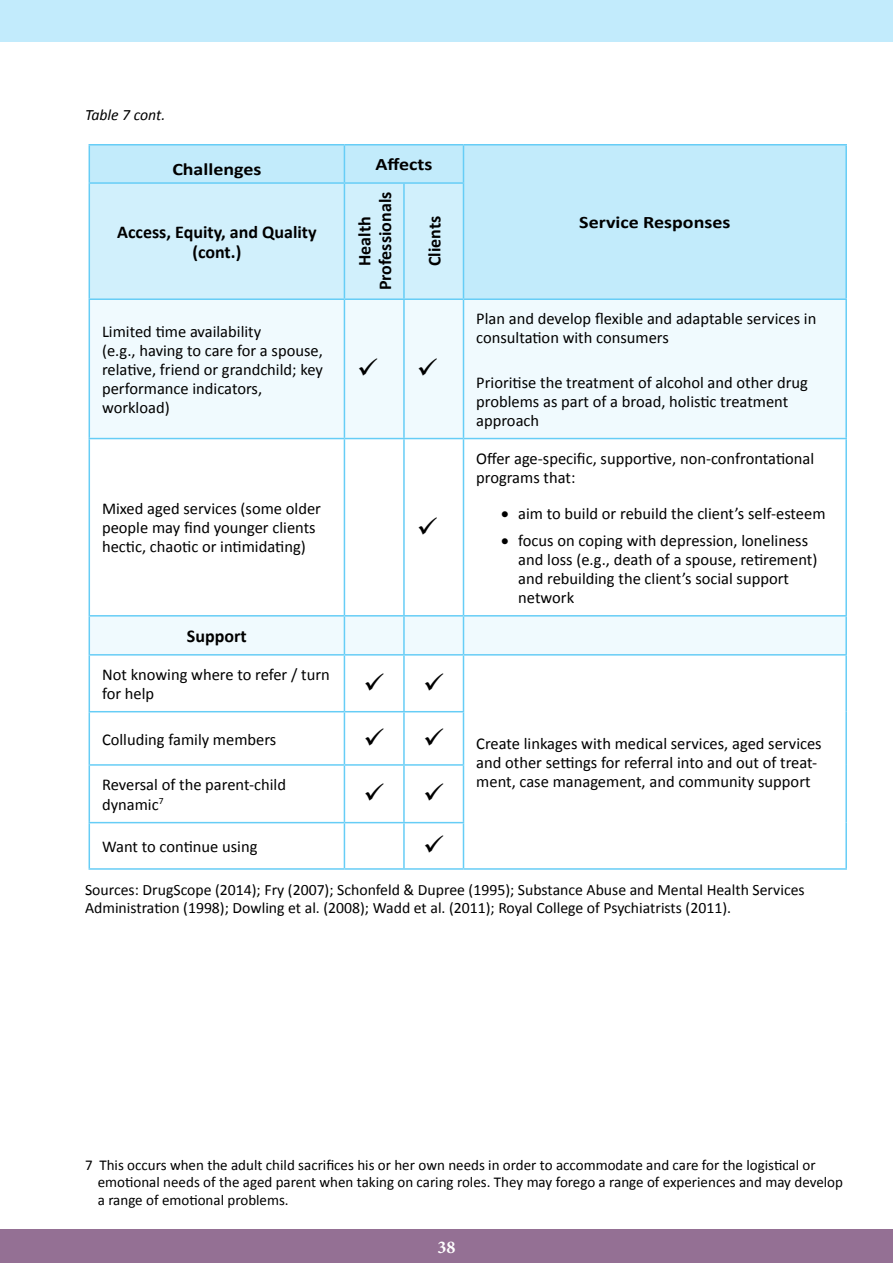
<style>
.page{position:relative;width:893px;height:1263px;background:#fff}
.page>*{position:absolute;margin:0;border:0;box-sizing:border-box;transform-origin:0 0}
.C_T_Sub_heading{font:700 18px/20.7px "Calibri";color:#000;text-align:center}
.t1{font:700 18px "Minion Pro";color:#fff}
.Challenges_and_Respo{font:700 17.55px "Calibri";color:#000;scale:1.14 1}
.t2{font:16.5px/18.9px "Calibri";color:#000}
.t3{font:15.75px/18.1px "Calibri";color:#000}
.table_cont_heading{font:italic 15.75px "Calibri";color:#000}
.Footnote{font:15px/17.2px "Calibri";color:#000}
</style>
<div class="page">
<div style="left:0;top:0;width:893px;height:41px;background:#c2ebfc"></div>
<div style="left:0;top:1229px;width:893px;height:34px;background:#947094"></div>
<div style="left:90px;top:146px;width:755px;height:152px;background:#c2ebfb"></div>
<div style="left:90px;top:184px;width:373px;height:114px;background:#d1f0fc"></div>
<div style="left:90px;top:300px;width:755px;height:138px;background:#f0fafe"></div>
<svg style="left:90px;top:439px;width:755px;height:176px"></svg>
<div style="left:90px;top:616px;width:755px;height:38px;background:#f0fafe"></div>
<hr style="left:845px;top:616px;width:2px;height:38px;background:#66cdf6">
<hr style="left:845px;top:656px;width:2px;height:56px;background:#66cdf6">
<hr style="left:845px;top:712px;width:2px;height:53px;background:#66cdf6">
<hr style="left:845px;top:765px;width:2px;height:58px;background:#66cdf6">
<hr style="left:845px;top:823px;width:2px;height:45px;background:#66cdf6">
<hr style="left:463px;top:868px;width:384px;height:2px;background:#66cdf6">
<hr style="left:463px;top:144px;width:384px;height:2px;background:#66cdf6">
<hr style="left:845px;top:146px;width:2px;height:37px;background:#66cdf6">
<hr style="left:845px;top:183px;width:2px;height:115px;background:#66cdf6">
<hr style="left:463px;top:654px;width:384px;height:2px;background:#66cdf6">
<hr style="left:89px;top:616px;width:1px;height:38px;background:#66cdf6">
<hr style="left:344px;top:616px;width:1px;height:38px;background:#66cdf6">
<hr style="left:403px;top:616px;width:2px;height:38px;background:#66cdf6">
<hr style="left:463px;top:616px;width:1px;height:38px;background:#66cdf6">
<hr style="left:89px;top:656px;width:1px;height:55px;background:#66cdf6">
<hr style="left:344px;top:656px;width:1px;height:55px;background:#66cdf6">
<hr style="left:403px;top:656px;width:2px;height:55px;background:#66cdf6">
<hr style="left:463px;top:656px;width:1px;height:55px;background:#66cdf6">
<hr style="left:89px;top:711px;width:255px;height:1px;background:#66cdf6">
<hr style="left:89px;top:712px;width:1px;height:52px;background:#66cdf6">
<hr style="left:344px;top:711px;width:60px;height:1px;background:#66cdf6">
<hr style="left:344px;top:712px;width:1px;height:52px;background:#66cdf6">
<hr style="left:404px;top:711px;width:60px;height:1px;background:#66cdf6">
<hr style="left:403px;top:712px;width:2px;height:52px;background:#66cdf6">
<hr style="left:463px;top:712px;width:1px;height:52px;background:#66cdf6">
<hr style="left:89px;top:764px;width:255px;height:2px;background:#66cdf6">
<hr style="left:89px;top:766px;width:1px;height:56px;background:#66cdf6">
<hr style="left:344px;top:764px;width:60px;height:2px;background:#66cdf6">
<hr style="left:344px;top:766px;width:1px;height:56px;background:#66cdf6">
<hr style="left:404px;top:764px;width:60px;height:2px;background:#66cdf6">
<hr style="left:403px;top:766px;width:2px;height:56px;background:#66cdf6">
<hr style="left:463px;top:766px;width:1px;height:56px;background:#66cdf6">
<hr style="left:89px;top:822px;width:255px;height:1px;background:#66cdf6">
<hr style="left:89px;top:823px;width:1px;height:45px;background:#66cdf6">
<hr style="left:344px;top:822px;width:60px;height:1px;background:#66cdf6">
<hr style="left:344px;top:823px;width:1px;height:45px;background:#66cdf6">
<hr style="left:404px;top:822px;width:60px;height:1px;background:#66cdf6">
<hr style="left:403px;top:823px;width:2px;height:45px;background:#66cdf6">
<hr style="left:463px;top:823px;width:1px;height:45px;background:#66cdf6">
<hr style="left:89px;top:868px;width:255px;height:2px;background:#66cdf6">
<hr style="left:344px;top:868px;width:60px;height:2px;background:#66cdf6">
<hr style="left:404px;top:868px;width:59px;height:2px;background:#66cdf6">
<hr style="left:89px;top:144px;width:255px;height:2px;background:#66cdf6">
<hr style="left:89px;top:146px;width:1px;height:36px;background:#66cdf6">
<hr style="left:344px;top:144px;width:60px;height:2px;background:#66cdf6">
<hr style="left:344px;top:146px;width:1px;height:36px;background:#66cdf6">
<hr style="left:404px;top:144px;width:59px;height:2px;background:#66cdf6">
<hr style="left:463px;top:146px;width:1px;height:36px;background:#66cdf6">
<hr style="left:89px;top:182px;width:255px;height:2px;background:#66cdf6">
<hr style="left:89px;top:184px;width:1px;height:114px;background:#66cdf6">
<hr style="left:344px;top:182px;width:60px;height:2px;background:#66cdf6">
<hr style="left:344px;top:184px;width:1px;height:114px;background:#66cdf6">
<hr style="left:404px;top:182px;width:60px;height:2px;background:#66cdf6">
<hr style="left:403px;top:184px;width:2px;height:114px;background:#66cdf6">
<hr style="left:463px;top:184px;width:1px;height:114px;background:#66cdf6">
<hr style="left:89px;top:654px;width:255px;height:2px;background:#66cdf6">
<hr style="left:344px;top:654px;width:60px;height:2px;background:#66cdf6">
<hr style="left:404px;top:654px;width:59px;height:2px;background:#66cdf6">
<hr style="left:89px;top:298px;width:255px;height:2px;background:#66cdf6">
<hr style="left:89px;top:300px;width:1px;height:138px;background:#66cdf6">
<hr style="left:344px;top:298px;width:60px;height:2px;background:#66cdf6">
<hr style="left:344px;top:300px;width:1px;height:138px;background:#66cdf6">
<hr style="left:404px;top:298px;width:59px;height:2px;background:#66cdf6">
<hr style="left:403px;top:300px;width:2px;height:138px;background:#66cdf6">
<hr style="left:463px;top:298px;width:384px;height:2px;background:#66cdf6">
<hr style="left:463px;top:300px;width:1px;height:138px;background:#66cdf6">
<hr style="left:845px;top:300px;width:2px;height:138px;background:#66cdf6">
<hr style="left:89px;top:438px;width:255px;height:1px;background:#66cdf6">
<hr style="left:89px;top:439px;width:1px;height:176px;background:#66cdf6">
<hr style="left:344px;top:438px;width:60px;height:1px;background:#66cdf6">
<hr style="left:344px;top:439px;width:1px;height:176px;background:#66cdf6">
<hr style="left:404px;top:438px;width:59px;height:1px;background:#66cdf6">
<hr style="left:403px;top:439px;width:2px;height:176px;background:#66cdf6">
<hr style="left:463px;top:438px;width:384px;height:1px;background:#66cdf6">
<hr style="left:463px;top:439px;width:1px;height:176px;background:#66cdf6">
<hr style="left:845px;top:439px;width:2px;height:176px;background:#66cdf6">
<hr style="left:89px;top:615px;width:255px;height:1px;background:#66cdf6">
<hr style="left:344px;top:615px;width:60px;height:1px;background:#66cdf6">
<hr style="left:404px;top:615px;width:59px;height:1px;background:#66cdf6">
<hr style="left:463px;top:615px;width:384px;height:1px;background:#66cdf6">
<svg style="left:359px;top:358px;width:18px;height:18px"></svg>
<svg style="left:419px;top:358px;width:18px;height:18px"></svg>
<svg style="left:419px;top:517px;width:18px;height:17px"></svg>
<p class="table_cont_heading" style="left:85px;top:104px;width:82px">Table 7 cont.</p>
<p class="Challenges_and_Respo" style="left:172px;top:157px;width:80px">Challenges</p>
<p class="Challenges_and_Respo" style="left:375px;top:153px;width:52px">Affects</p>
<p class="C_T_Sub_heading" style="left:117px;top:221px;width:201px">Access, Equity, and Quality (cont.)</p>
<p class="t2" style="left:102px;top:322px;width:222px">Limited time availability<br>(e.g., having to care for a spouse, relative, friend or grandchild; key performance indicators, workload)</p>
<p class="C_T_Sub_heading" style="left:354px;top:290px;width:100px;rotate:-90deg">Health<br>Professionals</p>
<p class="t2" style="left:102px;top:499px;width:220px">Mixed aged services (some older people may find younger clients hectic, chaotic or intimidating)</p>
<p class="C_T_Sub_heading" style="left:187px;top:626px;width:61px">Support</p>
<p class="t2" style="left:102px;top:665px;width:229px">Not knowing where to refer / turn for help</p>
<p class="C_T_Sub_heading" style="left:424px;top:266px;width:52px;rotate:-90deg">Clients</p>
<p class="Challenges_and_Respo" style="left:579px;top:211px;width:134px">Service Responses</p>
<p class="t2" style="left:476px;top:309px;width:342px">Plan and develop flexible and adaptable services in consultation with consumers</p>
<p class="t2" style="left:476px;top:373px;width:333px">Prioritise the treatment of alcohol and other drug problems as part of a broad, holistic treatment approach</p>
<p class="t2" style="left:476px;top:449px;width:339px">Offer age-specific, supportive, non-confrontational programs that:</p>
<p class="t2" style="left:501px;top:504px;width:326px">• aim to build or rebuild the client’s self-esteem</p>
<p class="t2" style="left:518px;top:531px;width:301px;text-indent:-17px">• focus on coping with depression, loneliness and loss (e.g., death of a spouse, retirement) and rebuilding the client’s social support network</p>
<p class="t2" style="left:102px;top:730px;width:176px">Colluding family members</p>
<p class="t2" style="left:102px;top:775px;width:186px;line-height:19.8px">Reversal of the parent-child dynamic<sup>7</sup></p>
<p class="t2" style="left:102px;top:837px;width:157px">Want to continue using</p>
<p class="t3" style="left:85px;top:880px;width:721px">Sources: DrugScope (2014); Fry (2007); Schonfeld &amp; Dupree (1995); Substance Abuse and Mental Health Services<br>Administration (1998); Dowling et al. (2008); Wadd et al. (2011); Royal College of Psychiatrists (2011).</p>
<p class="t2" style="left:476px;top:734px;width:347px">Create linkages with medical services, aged services and other settings for referral into and out of treat&shy;ment, case management, and community support</p>
<p class="Footnote" style="left:98px;top:1156px;width:747px;text-indent:-13px">7 This occurs when the adult child sacrifices his or her own needs in order to accommodate and care for the logistical or emotional needs of the aged parent when taking on caring roles. They may forego a range of experiences and may develop a range of emotional problems.</p>
<p class="t1" style="left:437px;top:1234px;width:19px">38</p>
</div>
